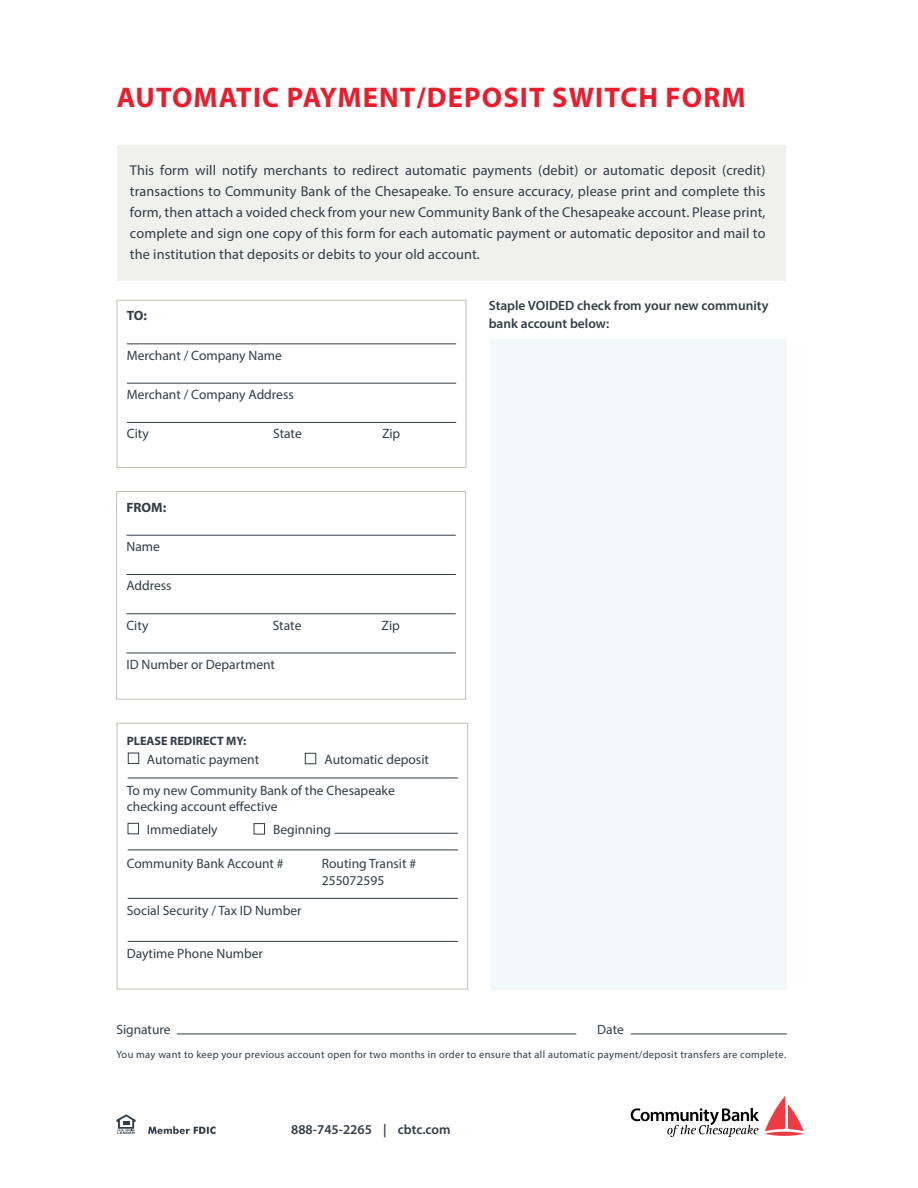
<style>
.page{position:relative;width:918px;height:1188px;background:#fff}
.page>*{position:absolute;margin:0;border:0;box-sizing:border-box;transform-origin:0 0}
.t1{font:700 28.5px "Myriad Pro";letter-spacing:.04em;color:#eb1c2b}
.t2{font:14.25px/21px "Myriad Pro";letter-spacing:.01em;color:#323d47;text-align:justify}
.t3{font:13.5px/16.2px "Myriad Pro";color:#323d47}
.t4{font:600 13.5px/18px "Myriad Pro";color:#323d47}
.t5{font:700 13.5px "Myriad Pro";color:#323d47}
.t6{font:700 12.15px "Myriad Pro";color:#323d47}
.t7{font:10.5px "Myriad Pro";letter-spacing:.03em;color:#323d47}
</style>
<div class="page">
<div style="left:117px;top:145px;width:669px;height:135px;background:#f0f0ed"></div>
<svg style="left:631px;top:1096px;width:173px;height:41px"></svg>
<hr style="left:127px;top:344px;width:329px;height:1px;background:#323d47">
<hr style="left:127px;top:383px;width:329px;height:1px;background:#323d47">
<hr style="left:127px;top:422px;width:329px;height:1px;background:#323d47">
<div style="left:117px;top:300px;width:349px;height:168px;border:1px solid #c4bdb5"></div>
<div style="left:117px;top:723px;width:351px;height:266px;border:1px solid #c4bdb5"></div>
<hr style="left:128px;top:778px;width:330px;height:1px;background:#323d47">
<hr style="left:128px;top:850px;width:330px;height:1px;background:#323d47">
<hr style="left:128px;top:898px;width:330px;height:1px;background:#323d47">
<div style="left:128px;top:753px;width:11px;height:11px;border:1px solid #323d47"></div>
<div style="left:305px;top:753px;width:11px;height:11px;border:1px solid #323d47"></div>
<div style="left:128px;top:823px;width:11px;height:11px;border:1px solid #323d47"></div>
<div style="left:254px;top:823px;width:11px;height:11px;border:1px solid #323d47"></div>
<hr style="left:335px;top:833px;width:123px;height:1px;background:#323d47">
<hr style="left:128px;top:941px;width:330px;height:1px;background:#323d47">
<hr style="left:126px;top:535px;width:330px;height:1px;background:#323d47">
<hr style="left:126px;top:574px;width:330px;height:1px;background:#323d47">
<hr style="left:126px;top:614px;width:330px;height:1px;background:#323d47">
<div style="left:116px;top:491px;width:350px;height:208px;border:1px solid #c4bdb5"></div>
<hr style="left:126px;top:653px;width:330px;height:1px;background:#323d47">
<div style="left:490px;top:339px;width:297px;height:650px;background:#f3f9fa"></div>
<hr style="left:177px;top:1034px;width:399px;height:1px;background:#323d47">
<hr style="left:631px;top:1034px;width:156px;height:1px;background:#323d47">
<svg style="left:148px;top:1126px;width:68px;height:8px"></svg>
<svg style="left:116px;top:1114px;width:20px;height:20px"></svg>
<p class="t1" style="left:117px;top:79px;width:630px">AUTOMATIC PAYMENT/DEPOSIT SWITCH FORM</p>
<p class="t2" style="left:130px;top:160px;width:637px">This form will notify merchants to redirect automatic payments (debit) or automatic deposit (credit) transactions to Community Bank of the Chesapeake. To ensure accuracy, please print and complete this form, then attach a voided check from your new Community Bank of the Chesapeake account. Please print, complete and sign one copy of this form for each automatic payment or automatic depositor and mail to the institution that deposits or debits to your old account.</p>
<p class="t5" style="left:127px;top:307px;width:22px">TO:</p>
<p class="t3" style="left:127px;top:347px;width:157px">Merchant / Company Name</p>
<p class="t3" style="left:127px;top:386px;width:168px">Merchant / Company Address</p>
<p class="t3" style="left:127px;top:425px;width:23px">City</p>
<p class="t3" style="left:273px;top:425px;width:30px">State</p>
<p class="t3" style="left:382px;top:425px;width:20px">Zip</p>
<p class="t5" style="left:126px;top:498px;width:41px">FROM:</p>
<p class="t3" style="left:126px;top:538px;width:35px">Name</p>
<p class="t3" style="left:126px;top:578px;width:47px">Address</p>
<p class="t3" style="left:126px;top:617px;width:23px">City</p>
<p class="t3" style="left:273px;top:617px;width:30px">State</p>
<p class="t3" style="left:382px;top:617px;width:20px">Zip</p>
<p class="t3" style="left:126px;top:656px;width:150px">ID Number or Department</p>
<p class="t6" style="left:127px;top:733px;width:121px">PLEASE REDIRECT MY:</p>
<p class="t3" style="left:147px;top:751px;width:114px">Automatic payment</p>
<p class="t3" style="left:325px;top:751px;width:106px">Automatic deposit</p>
<p class="t3" style="left:127px;top:782px;width:269px">To my new Community Bank of the Chesapeake checking account effective</p>
<p class="t3" style="left:147px;top:821px;width:72px">Immediately</p>
<p class="t3" style="left:273px;top:821px;width:60px">Beginning</p>
<p class="t3" style="left:127px;top:855px;width:158px">Community Bank Account #</p>
<p class="t3" style="left:322px;top:855px;width:96px">Routing Transit #</p>
<p class="t3" style="left:322px;top:873px;width:64px">255072595</p>
<p class="t3" style="left:127px;top:902px;width:176px">Social Security / Tax ID Number</p>
<p class="t3" style="left:127px;top:946px;width:138px">Daytime Phone Number</p>
<p class="t4" style="left:489px;top:296px;width:281px">Staple VOIDED check from your new community bank account below:</p>
<p class="t3" style="left:116px;top:1021px;width:56px">Signature</p>
<p class="t3" style="left:597px;top:1021px;width:28px">Date</p>
<p class="t7" style="left:116px;top:1048px;width:671px">You may want to keep your previous account open for two months in order to ensure that all automatic payment/deposit transfers are complete.</p>
<p class="t4" style="left:291px;top:1120px;width:161px">888-745-2265 | cbtc.com</p>
</div>
